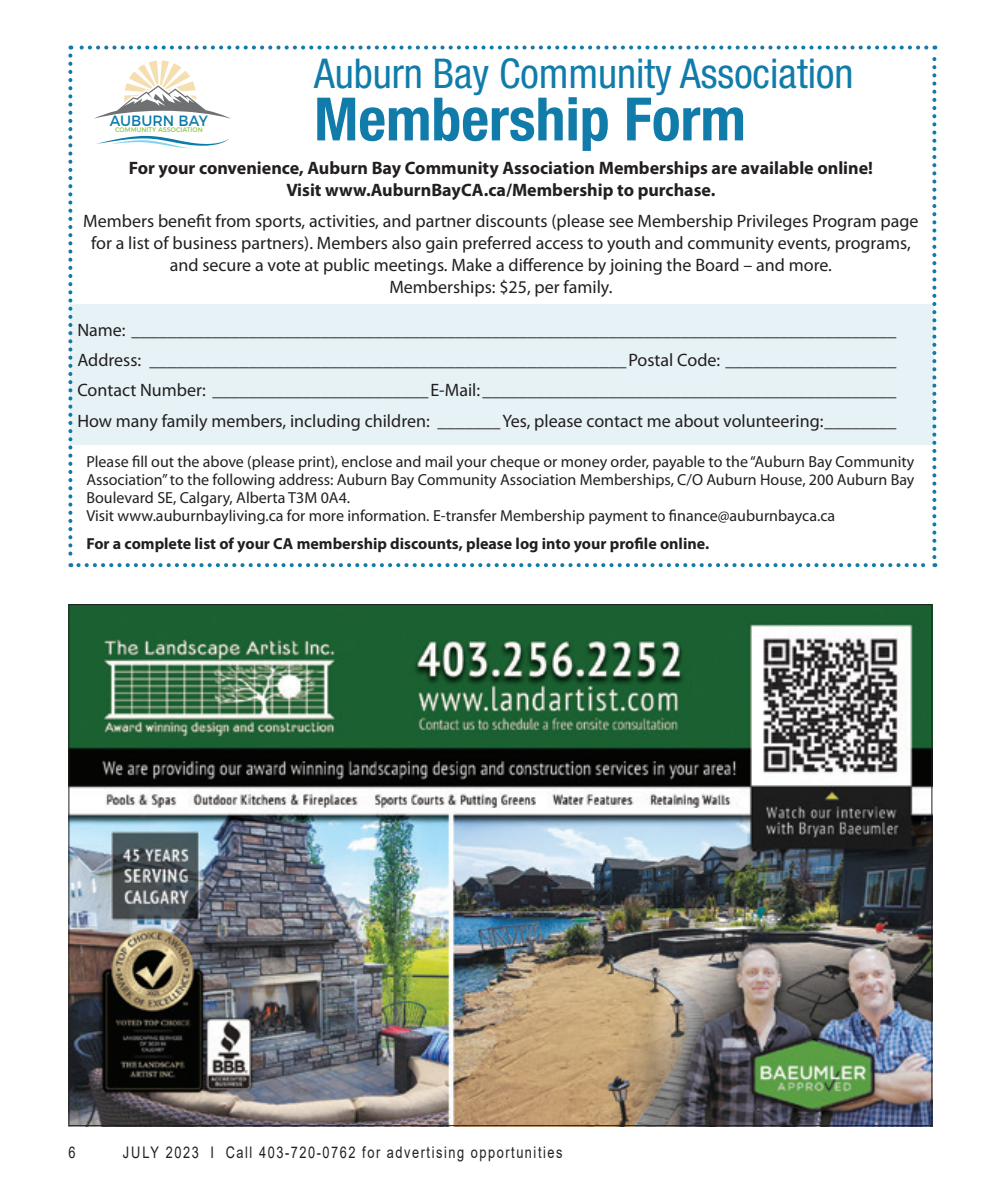
<style>
.page{position:relative;width:990px;height:1188px;background:#fff}
.page>*{position:absolute;margin:0;border:0;box-sizing:border-box;transform-origin:0 0}
.t1{font:700 condensed 59.8px "Helvetica Neue LT Std";color:#117caa}
.t2{font:condensed 41.2px "Helvetica Neue LT Std";color:#117caa}
.Body_text{font:18px/22px "Myriad Pro";color:#231f20;text-align:center}
.Body_text-2{font:700 18px "Myriad Pro";color:#231f20}
.Body_text-3{font:16px/18px "Myriad Pro";color:#231f20;text-align:justify}
.Body_text-4{font:700 16px "Myriad Pro";color:#231f20}
.t3{font:16px "Arial";letter-spacing:.12em;color:#231f20;scale:.8 1}
.t4{font:15px "Montserrat";color:#0c7ba9;scale:.96 1}
.t5{font:6.6px "Montserrat";color:#8bc543;scale:.96 1}
</style>
<div class="page">
<svg style="left:68px;top:46px;width:868px;height:521px"></svg>
<div style="left:70px;top:305px;width:864px;height:140px;background:#e7f2f6"></div>
<img style="left:70px;top:606px;width:860px;height:518px">
<p class="t2" style="left:314px;top:50px;width:541px">Auburn Bay Community Association</p>
<p class="t1" style="left:314px;top:83px;width:433px">Membership Form</p>
<p class="Body_text-2" style="left:129px;top:156px;width:746px">For your convenience, Auburn Bay Community Association Memberships are available online!</p>
<p class="Body_text-2" style="left:286px;top:178px;width:431px">Visit www.AuburnBayCA.ca/Membership to purchase.</p>
<p class="Body_text" style="left:83px;top:209px;width:837px">Members benefit from sports, activities, and partner discounts (please see Membership Privileges Program page for a list of business partners). Members also gain preferred access to youth and community events, programs, and secure a vote at public meetings. Make a difference by joining the Board – and more.</p>
<p class="Body_text" style="left:389px;top:275px;width:225px">Memberships: $25, per family.</p>
<p class="t4" style="left:110px;top:109px;width:104px">AUBURN BAY</p>
<p class="t5" style="left:115px;top:124px;width:93px">COMMUNITY ASSOCIATION</p>
<p class="Body_text" style="left:77px;top:318px;width:820px">Name: _____________________________________________________________________________________</p>
<p class="Body_text" style="left:77px;top:349px;width:821px">Address: _____________________________________________________Postal Code: ___________________</p>
<p class="Body_text" style="left:77px;top:379px;width:821px">Contact Number: ________________________E-Mail:______________________________________________</p>
<p class="Body_text" style="left:77px;top:410px;width:820px">How many family members, including children: _______Yes, please contact me about volunteering:________</p>
<p class="Body_text-3" style="left:86px;top:453px;width:830px">Please fill out the above (please print), enclose and mail your cheque or money order, payable to the “Auburn Bay Community Association” to the following address: Auburn Bay Community Association Memberships, C/O Auburn House, 200 Auburn Bay Boulevard SE, Calgary, Alberta T3M 0A4.</p>
<p class="Body_text-3" style="left:86px;top:507px;width:750px">Visit www.auburnbayliving.ca for more information. E-transfer Membership payment to finance@auburnbayca.ca</p>
<p class="Body_text-4" style="left:86px;top:533px;width:624px">For a complete list of your CA membership discounts, please log into your profile online.</p>
<p class="t3" style="left:68px;top:1141px;width:10px">6</p>
<p class="t3" style="left:123px;top:1141px;width:551px">JULY 2023 I Call 403-720-0762 for advertising opportunities</p>
</div>
